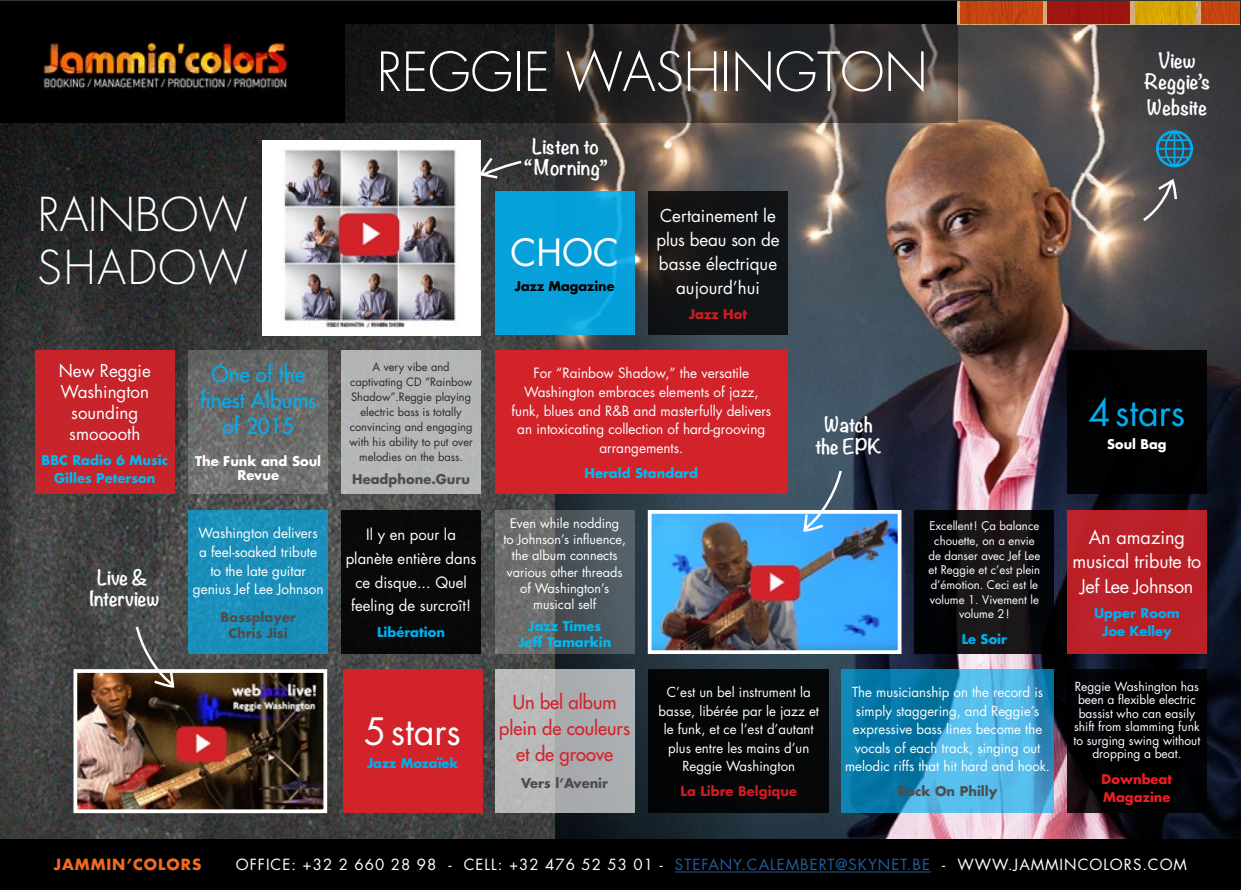
<style>
.page{position:relative;width:1241px;height:890px;background:#fff}
.page>*{position:absolute;margin:0;border:0;box-sizing:border-box;transform-origin:0 0}
.t1{font:52.5px "Futura Light TBWA";color:#fff}
.t2{font:45.5px/53.8px "Futura Light TBWA";color:#fff}
.t3{font:36.62px "Futura Std";color:#fff}
.t4{font:36.62px "Futura Std";color:#00aeef}
.t5{font:500 21.25px/26px "Futura Std";color:#00aeef;text-align:center}
.t6{font:700 18.75px/21px "Noteworthy";color:#fff;text-align:center}
.t7{font:500 18.75px/25.8px "Futura Std";color:#d2232a;text-align:center}
.t8{font:18.38px/24.5px "Futura Std";letter-spacing:-.01em;color:#fff;text-align:center}
.t9{font:17.25px/23.8px "Futura Std";color:#fff;text-align:center}
.t10{font:15.12px/23.8px "Futura Std";color:#fff;text-align:center}
.t11{font:15px "Futura Std";letter-spacing:.065em;color:#fff}
.t12{font:700 15px "Futura Std";letter-spacing:.065em;color:#f26921}
.t13{font:13.75px/18.9px "Futura Std";color:#fff;text-align:center}
.t14{font:13.5px/18.4px "Futura Std";color:#fff;text-align:center}
.t15{font:13px/16.2px "Futura Std";color:#fff;text-align:center}
.t16{font:700 13px/15.8px "Futura Std";color:#00b9f1;text-align:center}
.t17{font:700 13px/15.8px "Futura Std";color:#4d4d4f;text-align:center}
.t18{font:700 13px/18px "Futura Std";color:#00aeef;text-align:center}
.t19{font:700 13px/13.6px "Futura Std";color:#fff;text-align:center}
.t20{font:700 13px "Futura Std";color:#cb1d23}
.t21{font:700 13px/18px "Futura Std";color:#ed1d24}
.t22{font:700 13px "Futura Std";color:#000}
.t23{font:12.25px/13.5px "Futura Std";color:#fff;text-align:center}
.t24{font:11.62px/14.8px "Futura Std";color:#fff;text-align:center}
.t25{font:11.25px/15px "Futura Std";color:#292829;text-align:center}
.s1{color:#215e9e}
</style>
<div class="page">
<img style="left:0;top:1px;width:1240px;height:838px">
<img style="left:555px;top:24px;width:685px;height:815px">
<svg style="left:344px;top:24px;width:613px;height:98px;background:#2d2928"></svg>
<div style="left:0;top:1px;width:344px;height:121px;background:#000"></div>
<img style="left:43px;top:41px;width:245px;height:51px">
<div style="left:0;top:1px;width:1235px;height:23px;background:#000"></div>
<img style="left:957px;top:1px;width:243px;height:23px">
<svg style="left:959px;top:1px;width:83px;height:23px;background:#c24611"></svg>
<div style="left:1047px;top:1px;width:82px;height:23px;background:#9d1512"></div>
<div style="left:1135px;top:1px;width:60px;height:23px;background:#d6a500"></div>
<div style="left:1200px;top:1px;width:38px;height:23px;background:#c44610"></div>
<div style="left:0;top:839px;width:1240px;height:50px;background:#000"></div>
<hr style="left:675px;top:871px;width:255px;height:1px;background:#215e9e">
<div style="left:343px;top:669px;width:139px;height:144px;background:#d2232a"></div>
<div style="left:495px;top:191px;width:139px;height:144px;background:#06a0da"></div>
<svg style="left:495px;top:510px;width:139px;height:144px;background:#5a6064"></svg>
<div style="left:189px;top:510px;width:139px;height:144px;background:#1a8fba"></div>
<div style="left:648px;top:191px;width:139px;height:144px;background:#111416"></div>
<svg style="left:914px;top:510px;width:139px;height:144px;background:#0f0d0f"></svg>
<svg style="left:841px;top:669px;width:212px;height:144px;background:#2e98c7"></svg>
<div style="left:648px;top:669px;width:181px;height:144px;background:#040608"></div>
<div style="left:1067px;top:510px;width:139px;height:144px;background:#ba2027"></div>
<div style="left:1067px;top:669px;width:139px;height:144px;background:#000"></div>
<div style="left:341px;top:510px;width:139px;height:144px;background:#080908"></div>
<div style="left:495px;top:350px;width:292px;height:144px;background:#d2232a"></div>
<svg style="left:189px;top:350px;width:139px;height:144px;background:#6b6c6b"></svg>
<div style="left:35px;top:350px;width:139px;height:144px;background:#c7242b"></div>
<div style="left:341px;top:350px;width:139px;height:144px;background:#b4b6b6"></div>
<div style="left:1067px;top:350px;width:139px;height:144px;background:#000"></div>
<div style="left:495px;top:669px;width:139px;height:144px;background:linear-gradient(to right,#bbbaba,#a5aaae)"></div>
<svg style="left:480px;top:156px;width:43px;height:24px"></svg>
<svg style="left:1141px;top:176px;width:36px;height:46px;background:#646162"></svg>
<svg style="left:1155px;top:130px;width:37px;height:37px"></svg>
<img style="left:78px;top:674px;width:244px;height:134px">
<div style="left:73px;top:669px;width:254px;height:144px;border:4px solid #fff"></div>
<img style="left:652px;top:515px;width:244px;height:134px">
<div style="left:647px;top:510px;width:254px;height:144px;border:4px solid #fff"></div>
<svg style="left:801px;top:468px;width:42px;height:66px;background:#5a83a2"></svg>
<svg style="left:134px;top:624px;width:42px;height:66px;background:#605c57"></svg>
<img style="left:262px;top:140px;width:218px;height:195px">
<h2 class="t2" style="left:38px;top:188px;width:211px">RAINBOW<br>SHADOW</h2>
<p class="t9" style="left:59px;top:360px;width:93px;line-height:21px">New Reggie<br>Washington sounding smooooth</p>
<p class="t16" style="left:42px;top:450px;width:128px;line-height:17.9px">BBC Radio 6 Music<br>Gilles Peterson</p>
<h3 class="t6" style="left:89px;top:566px;width:72px">Live &amp;<br>Interview</h3>
<h3 class="t5" style="left:200px;top:361px;width:118px">One of the finest Albums of 2015</h3>
<p class="t19" style="left:195px;top:454px;width:127px">The Funk and Soul<br>Revue</p>
<p class="t13" style="left:193px;top:523px;width:132px">Washington delivers<br>a feel-soaked tribute to the late guitar genius Jef Lee Johnson</p>
<p class="t17" style="left:220px;top:608px;width:77px">Bassplayer<br>Chris Jisi</p>
<h1 class="t1" style="left:377px;top:38px;width:552px">REGGIE WASHINGTON</h1>
<p class="t25" style="left:349px;top:359px;width:125px">A very vibe and captivating CD “Rainbow<br>Shadow”.Reggie playing electric bass is totally convincing and engaging with his ability to put over melodies on the bass.</p>
<p class="t17" style="left:352px;top:470px;width:119px">Headphone.Guru</p>
<p class="t10" style="left:345px;top:522px;width:132px">Il y en pour la planète entière dans ce disque... Quel feeling de surcroît!</p>
<p class="t18" style="left:377px;top:622px;width:69px">Libération</p>
<h3 class="t3" style="left:364px;top:707px;width:98px">5stars</h3>
<p class="t18" style="left:367px;top:753px;width:93px">Jazz Mozaïek</p>
<h3 class="t6" style="left:524px;top:136px;width:84px">Listen to “Morning”</h3>
<h3 class="t3" style="left:510px;top:229px;width:110px">CHOC</h3>
<p class="t22" style="left:515px;top:277px;width:101px">Jazz Magazine</p>
<p class="t9" style="left:656px;top:204px;width:125px">Certainement le plus beau son de basse électrique aujourd’hui</p>
<p class="t20" style="left:688px;top:305px;width:60px">Jazz Hot</p>
<p class="t13" style="left:511px;top:363px;width:261px">For “Rainbow Shadow,” the versatile Washington embraces elements of jazz, funk, blues and R&amp;B and masterfully delivers an intoxicating collection of hard-grooving arrangements.</p>
<p class="t16" style="left:584px;top:465px;width:115px">Herald Standard</p>
<p class="t15" style="left:503px;top:515px;width:124px">Even while nodding<br>to Johnson’s influence, the album connects various other threads of Washington’s musical self</p>
<p class="t16" style="left:518px;top:618px;width:95px">Jazz Times<br>Jeff Tamarkin</p>
<h3 class="t6" style="left:815px;top:414px;width:68px">Watch the EPK</h3>
<p class="t24" style="left:928px;top:518px;width:113px">Excellent! Ça balance chouette, on a envie de danser avec Jef Lee et Reggie et c’est plein d’émotion. Ceci est le volume 1. Vivement le volume 2!</p>
<p class="t18" style="left:961px;top:629px;width:47px">Le Soir</p>
<h3 class="t7" style="left:499px;top:689px;width:132px">Un bel album plein de couleurs et de groove</h3>
<p class="t17" style="left:521px;top:775px;width:88px">Vers l’Avenir</p>
<p class="t14" style="left:658px;top:683px;width:162px">C’est un bel instrument la basse, libérée par le jazz et le funk, et ce l’est d’autant plus entre les mains d’un<br>Reggie Washington</p>
<p class="t20" style="left:680px;top:782px;width:118px">La Libre Belgique</p>
<p class="t14" style="left:845px;top:683px;width:206px">The musicianship on the record is simply staggering, and Reggie’s expressive bass lines become the vocals of each track, singing out melodic riffs that hit hard and hook.</p>
<p class="t17" style="left:897px;top:783px;width:101px">Rock On Philly</p>
<h3 class="t6" style="left:1143px;top:49px;width:68px">View<br>Reggie’s</h3>
<h3 class="t6" style="left:1146px;top:97px;width:62px">Website</h3>
<h3 class="t4" style="left:1088px;top:389px;width:98px">4stars</h3>
<p class="t19" style="left:1107px;top:437px;width:61px">Soul Bag</p>
<h3 class="t8" style="left:1072px;top:524px;width:130px">An amazing musical tribute to<br>Jef Lee Johnson</h3>
<p class="t18" style="left:1093px;top:603px;width:87px">Upper Room<br>Joe Kelley</p>
<p class="t23" style="left:1073px;top:679px;width:128px">Reggie Washington has been a flexible electric bassist who can easily shift from slamming funk to surging swing without dropping a beat.</p>
<p class="t21" style="left:1101px;top:769px;width:72px">Downbeat<br>Magazine</p>
<p class="t12" style="left:54px;top:854px;width:149px">JAMMIN’COLORS</p>
<p class="t11" style="left:236px;top:855px;width:952px">OFFICE: +32 2 660 28 98 - CELL: +32 476 52 53 01 - <span class="s1">STEFANY.CALEMBERT@SKYNET.BE</span> - WWW.JAMMINCOLORS.COM</p>
</div>
